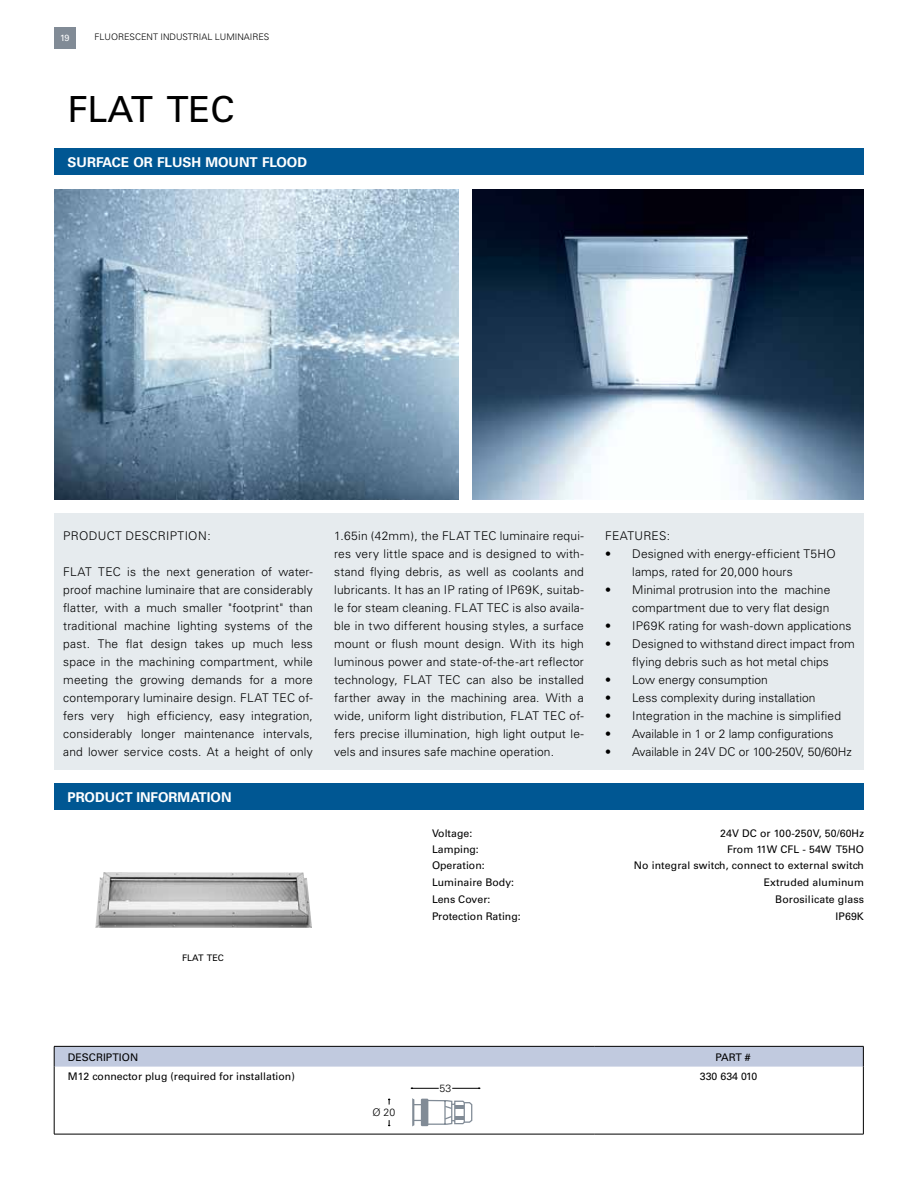
<style>
.page{position:relative;width:918px;height:1188px;background:#fff}
.page>*{position:absolute;margin:0;border:0;box-sizing:border-box;transform-origin:0 0}
.t1{font:36px "Univers";color:#000}
.t2{font:700 13.5px "Univers";color:#fff}
.t3{font:300 12px/18px "Univers";letter-spacing:.01em;color:#000;text-align:justify}
.t4{font:300 12px "Univers LT Std";letter-spacing:.01em;color:#000}
.t5{font:10.5px "Univers";letter-spacing:.005em;color:#000}
.t6{font:300 10.5px "Univers LT Std";color:#000}
.t7{font:300 9px "Univers LT Std";color:#000}
.t8{font:9px "Univers";color:#000}
.t9{font:9px "Univers";color:#fff}
</style>
<div class="page">
<div style="left:54px;top:513px;width:810px;height:257px;background:#e6ebee"></div>
<div style="left:54px;top:27px;width:22px;height:22px;background:#818b96"></div>
<div style="left:54px;top:148px;width:810px;height:28px;background:#005793"></div>
<img style="left:472px;top:189px;width:392px;height:310px">
<img style="left:54px;top:189px;width:405px;height:311px">
<img style="left:95px;top:872px;width:217px;height:56px">
<svg style="left:412px;top:1098px;width:60px;height:28px"></svg>
<svg style="left:411px;top:1087px;width:28px;height:2px"></svg>
<svg style="left:452px;top:1087px;width:28px;height:2px"></svg>
<svg style="left:388px;top:1099px;width:2px;height:6px"></svg>
<svg style="left:388px;top:1120px;width:2px;height:6px"></svg>
<hr style="left:863px;top:1067px;width:1px;height:67px;background:#000">
<hr style="left:594px;top:1134px;width:270px;height:1px;background:#000">
<svg style="left:54px;top:1046px;width:810px;height:21px;background:#bac2d6"></svg>
<hr style="left:54px;top:1067px;width:1px;height:67px;background:#000">
<hr style="left:54px;top:1134px;width:540px;height:1px;background:#000">
<div style="left:54px;top:783px;width:810px;height:27px;background:#005793"></div>
<p class="t9" style="left:60px;top:33px;width:11px">19</p>
<p class="t7" style="left:94px;top:32px;width:176px">FLUORESCENT INDUSTRIAL LUMINAIRES</p>
<h1 class="t1" style="left:68px;top:87px;width:168px">FLAT TEC</h1>
<p class="t2" style="left:68px;top:155px;width:241px">SURFACE OR FLUSH MOUNT FLOOD</p>
<p class="t3" style="left:63px;top:527px;width:149px">PRODUCT DESCRIPTION:</p>
<p class="t3" style="left:63px;top:563px;width:251px">FLAT TEC is the next generation of water&shy;proof machine luminaire that are considerably flatter, with a much smaller "footprint" than traditional machine lighting systems of the past. The flat design takes up much less space in the machining compartment, while meeting the growing demands for a more contemporary luminaire design. FLAT TEC of&shy;fers very high efficiency, easy integration, considerably longer maintenance intervals, and lower service costs. At a height of only</p>
<p class="t2" style="left:68px;top:789px;width:166px">PRODUCT INFORMATION</p>
<p class="t8" style="left:182px;top:953px;width:43px">FLAT TEC</p>
<p class="t3" style="left:334px;top:527px;width:251px">1.65in (42mm), the FLAT TEC luminaire requi&shy;res very little space and is designed to with&shy;stand flying debris, as well as coolants and lubricants. It has an IP rating of IP69K, suitab&shy;le for steam cleaning. FLAT TEC is also availa&shy;ble in two different housing styles, a surface mount or flush mount design. With its high luminous power and state-of-the-art reflector technology, FLAT TEC can also be installed farther away in the machining area. With a wide, uniform light distribution, FLAT TEC of&shy;fers precise illumination, high light output le&shy;vels and insures safe machine operation.</p>
<p class="t3" style="left:605px;top:527px;width:66px">FEATURES:</p>
<p class="t3" style="left:632px;top:545px;width:205px;text-indent:-27px">• Designed with energy-efficient T5HO lamps, rated for 20,000 hours</p>
<p class="t3" style="left:605px;top:581px;width:227px;text-align:right">• Minimal protrusion into the machine compartment due to very flat design</p>
<p class="t4" style="left:605px;top:619px;width:248px">• IP69K rating for wash-down applications</p>
<p class="t3" style="left:605px;top:635px;width:251px;text-align:center">• Designed to withstand direct impact from flying debris such as hot metal chips</p>
<p class="t3" style="left:605px;top:671px;width:164px">• Low energy consumption</p>
<p class="t3" style="left:605px;top:689px;width:212px">• Less complexity during installation</p>
<p class="t3" style="left:605px;top:707px;width:237px">• Integration in the machine is simplified</p>
<p class="t3" style="left:605px;top:725px;width:230px">• Available in 1 or 2 lamp configurations</p>
<p class="t3" style="left:605px;top:743px;width:248px">• Available in 24V DC or 100-250V, 50/60Hz</p>
<p class="t5" style="left:432px;top:827px;width:42px">Voltage:</p>
<p class="t5" style="left:720px;top:827px;width:145px">24V DC or 100-250V, 50/60Hz</p>
<p class="t5" style="left:432px;top:843px;width:48px">Lamping:</p>
<p class="t5" style="left:727px;top:843px;width:138px">From 11W CFL - 54W T5HO</p>
<p class="t5" style="left:432px;top:859px;width:54px">Operation:</p>
<p class="t5" style="left:634px;top:859px;width:232px">No integral switch, connect to external switch</p>
<p class="t5" style="left:432px;top:876px;width:84px">Luminaire Body:</p>
<p class="t5" style="left:764px;top:876px;width:102px">Extruded aluminum</p>
<p class="t5" style="left:432px;top:893px;width:60px">Lens Cover:</p>
<p class="t5" style="left:775px;top:893px;width:90px">Borosilicate glass</p>
<p class="t5" style="left:432px;top:910px;width:90px">Protection Rating:</p>
<p class="t5" style="left:836px;top:910px;width:30px">IP69K</p>
<p class="t5" style="left:68px;top:1051px;width:72px">DESCRIPTION</p>
<p class="t5" style="left:716px;top:1051px;width:37px">PART #</p>
<p class="t5" style="left:68px;top:1070px;width:229px">M12 connector plug (required for installation)</p>
<p class="t5" style="left:700px;top:1070px;width:59px">330 634 010</p>
<p class="t6" style="left:372px;top:1106px;width:24px">Ø 20</p>
<p class="t6" style="left:440px;top:1082px;width:13px">53</p>
</div>
